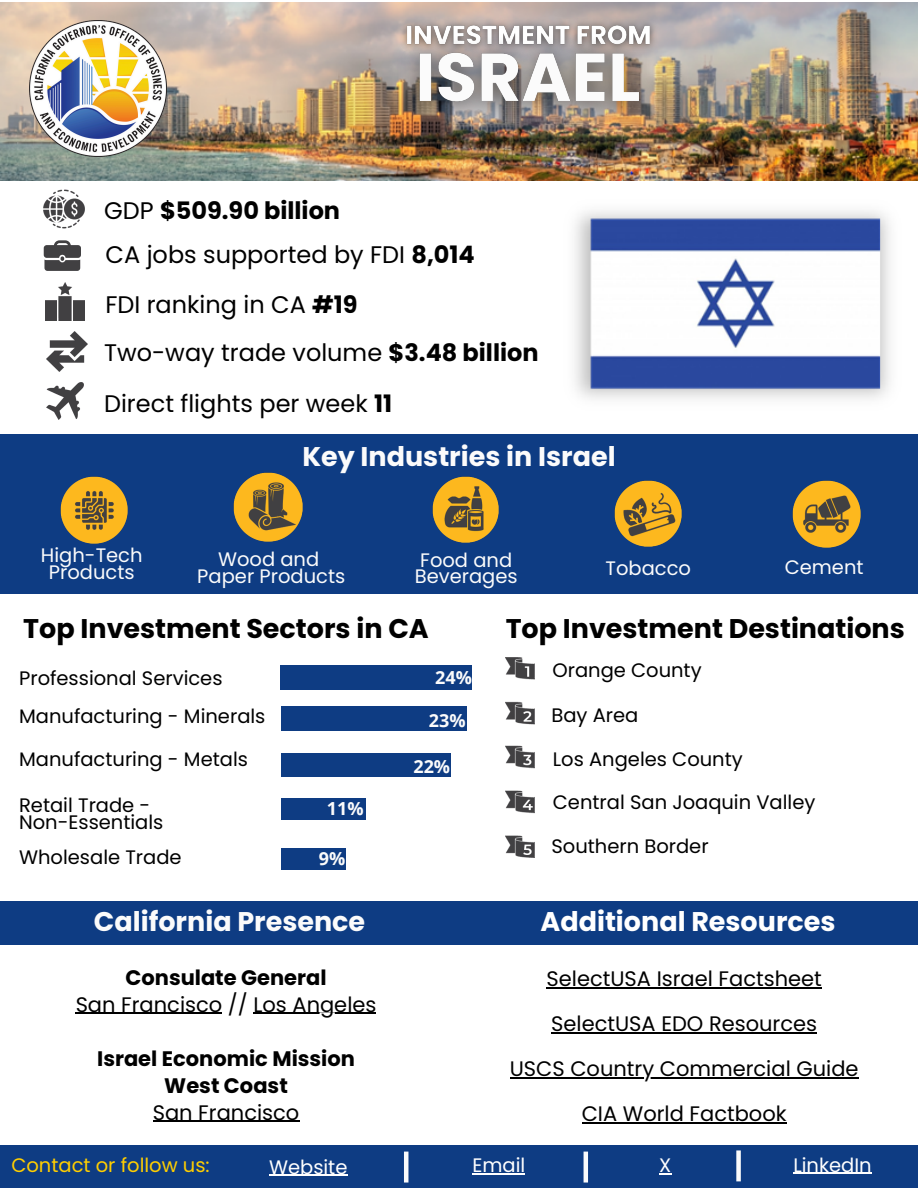
<style>
.page{position:relative;width:918px;height:1188px;background:#fff}
.page>*{position:absolute;margin:0;border:0;box-sizing:border-box;transform-origin:0 0}
.t1{font:700 27px "Poppins";color:#000}
.t2{font:700 27px "Poppins";color:#fbfbfb}
.t3{font:700 27px "Poppins";color:#fff}
.t4{font:24px "Poppins";color:#000}
.t5{font:700 24px "Poppins";color:#000}
.t6{font:21px/27px "Poppins";color:#000;text-align:center}
.t7{font:700 21px/27px "Poppins";color:#000;text-align:center}
.t8{font:19.5px/16.8px "Poppins";color:#000}
.t9{font:19.5px/16.8px "Poppins";color:#fbfbfb;text-align:center}
.t10{font:19.5px "Poppins";color:#fff}
.t11{font:19.5px "Poppins";color:#ffce00}
.t12{font:700 18px "Open Sans";color:#fbfbfb}
.s1{font-weight:400}
.s2{font-weight:700}
</style>
<div class="page">
<img style="left:0;top:3px;width:918px;height:178px">
<img style="left:30px;top:20px;width:136px;height:137px">
<img style="left:44px;top:189px;width:40px;height:40px">
<img style="left:47px;top:331px;width:40px;height:41px">
<img style="left:46px;top:282px;width:38px;height:38px">
<svg style="left:44px;top:240px;width:37px;height:31px"></svg>
<div style="left:0;top:434px;width:918px;height:159px;background:#0e3c83"></div>
<div style="left:0;top:901px;width:918px;height:43px;background:#0e3c83"></div>
<img style="left:506px;top:658px;width:29px;height:200px">
<div style="left:281px;top:665px;width:191px;height:25px;background:#0e3c83"></div>
<div style="left:281px;top:706px;width:185px;height:24px;background:#0e3c83"></div>
<div style="left:281px;top:754px;width:169px;height:23px;background:#0e3c83"></div>
<div style="left:281px;top:799px;width:85px;height:21px;background:#0e3c83"></div>
<div style="left:281px;top:849px;width:64px;height:21px;background:#0e3c83"></div>
<img style="left:47px;top:383px;width:37px;height:37px">
<img style="left:574px;top:210px;width:316px;height:189px">
<img style="left:234px;top:473px;width:68px;height:69px">
<img style="left:60px;top:476px;width:68px;height:68px">
<div style="left:0;top:1146px;width:918px;height:42px;background:#0e3c83"></div>
<hr style="left:404px;top:1152px;width:4px;height:31px;background:#fbfbfb">
<hr style="left:584px;top:1152px;width:4px;height:31px;background:#fbfbfb">
<div style="left:736px;top:1150px;width:5px;height:31px;background:#fbfbfb"></div>
<hr style="left:269px;top:1175px;width:79px;height:1px;background:#fff">
<hr style="left:472px;top:1173px;width:53px;height:1px;background:#fff">
<svg style="left:659px;top:1173px;width:12px;height:1px"></svg>
<hr style="left:793px;top:1173px;width:79px;height:1px;background:#fff">
<img style="left:615px;top:480px;width:66px;height:67px">
<img style="left:432px;top:476px;width:67px;height:66px">
<img style="left:793px;top:480px;width:67px;height:68px">
<img style="left:395px;top:13px;width:267px;height:13px">
<img style="left:390px;top:26px;width:280px;height:109px">
<hr style="left:547px;top:987px;width:275px;height:1px;background:#000">
<hr style="left:551px;top:1032px;width:266px;height:1px;background:#000">
<hr style="left:510px;top:1077px;width:349px;height:1px;background:#000">
<hr style="left:582px;top:1122px;width:205px;height:1px;background:#000">
<hr style="left:76px;top:1013px;width:146px;height:1px;background:#000">
<hr style="left:253px;top:1013px;width:123px;height:1px;background:#000">
<hr style="left:153px;top:1121px;width:146px;height:1px;background:#000">
<p class="t5" style="left:104px;top:193px;width:238px"><span class="s1">GDP</span> $509.90 billion</p>
<h5 class="t4" style="left:106px;top:238px;width:371px">CA jobs supported by FDI <span class="s2">8,014</span></h5>
<h5 class="t4" style="left:105px;top:288px;width:254px">FDI ranking in CA <span class="s2">#19</span></h5>
<h5 class="t4" style="left:104px;top:336px;width:436px">Two-way trade volume <span class="s2">$3.48 billion</span></h5>
<h5 class="t4" style="left:104px;top:387px;width:290px">Direct flights per week <span class="s2">11</span></h5>
<h3 class="t9" style="left:41px;top:547px;width:103px">High-Tech<br>Products</h3>
<h5 class="t2" style="left:302px;top:437px;width:315px">Key Industries in Israel</h5>
<h3 class="t9" style="left:197px;top:551px;width:150px">Wood and<br>Paper Products</h3>
<h5 class="t9" style="left:415px;top:551px;width:104px;text-align:left">Food and<br>Beverages</h5>
<h5 class="t9" style="left:606px;top:560px;width:87px">Tobacco</h5>
<p class="t9" style="left:785px;top:559px;width:80px">Cement</p>
<h3 class="t1" style="left:23px;top:609px;width:407px">Top Investment Sectors in CA</h3>
<h3 class="t1" style="left:506px;top:609px;width:401px">Top Investment Destinations</h3>
<h5 class="t8" style="left:19px;top:670px;width:205px">Professional Services</h5>
<p class="t8" style="left:19px;top:708px;width:248px">Manufacturing - Minerals</p>
<p class="t8" style="left:19px;top:750px;width:230px">Manufacturing - Metals</p>
<h5 class="t12" style="left:435px;top:664px;width:38px">24%</h5>
<p class="t12" style="left:429px;top:708px;width:38px">23%</p>
<p class="t12" style="left:413px;top:754px;width:38px">22%</p>
<p class="t8" style="left:552px;top:662px;width:151px">Orange County</p>
<h5 class="t8" style="left:551px;top:706px;width:88px">Bay Area</h5>
<p class="t8" style="left:553px;top:751px;width:191px">Los Angeles County</p>
<h5 class="t8" style="left:19px;top:797px;width:146px">Retail Trade -<br>Non-Essentials</h5>
<h5 class="t8" style="left:19px;top:848px;width:164px">Wholesale Trade</h5>
<h5 class="t12" style="left:327px;top:796px;width:38px">11%</h5>
<h5 class="t12" style="left:319px;top:845px;width:28px">9%</h5>
<p class="t8" style="left:553px;top:793px;width:264px">Central San Joaquin Valley</p>
<h5 class="t8" style="left:551px;top:838px;width:159px">Southern Border</h5>
<h5 class="t2" style="left:94px;top:903px;width:273px">California Presence</h5>
<p class="t3" style="left:540px;top:903px;width:297px">Additional Resources</p>
<h5 class="t6" style="left:76px;top:964px;width:302px"><span class="s2">Consulate General<br></span>San Francisco // Los Angeles</h5>
<h5 class="t7" style="left:97px;top:1045px;width:259px">Israel Economic Mission<br>West Coast<br><span class="s1">San Francisco</span></h5>
<h5 class="t6" style="left:547px;top:965px;width:277px">SelectUSA Israel Factsheet</h5>
<h5 class="t6" style="left:551px;top:1010px;width:268px">SelectUSA EDO Resources</h5>
<h5 class="t6" style="left:510px;top:1055px;width:350px">USCS Country Commercial Guide</h5>
<h5 class="t6" style="left:582px;top:1100px;width:206px">CIA World Factbook</h5>
<h5 class="t11" style="left:11px;top:1152px;width:200px">Contact or follow us:</h5>
<h4 class="t10" style="left:269px;top:1153px;width:80px">Website</h4>
<h4 class="t10" style="left:472px;top:1152px;width:54px">Email</h4>
<h4 class="t10" style="left:659px;top:1152px;width:14px">X</h4>
<p class="t10" style="left:793px;top:1151px;width:80px">LinkedIn</p>
</div>
